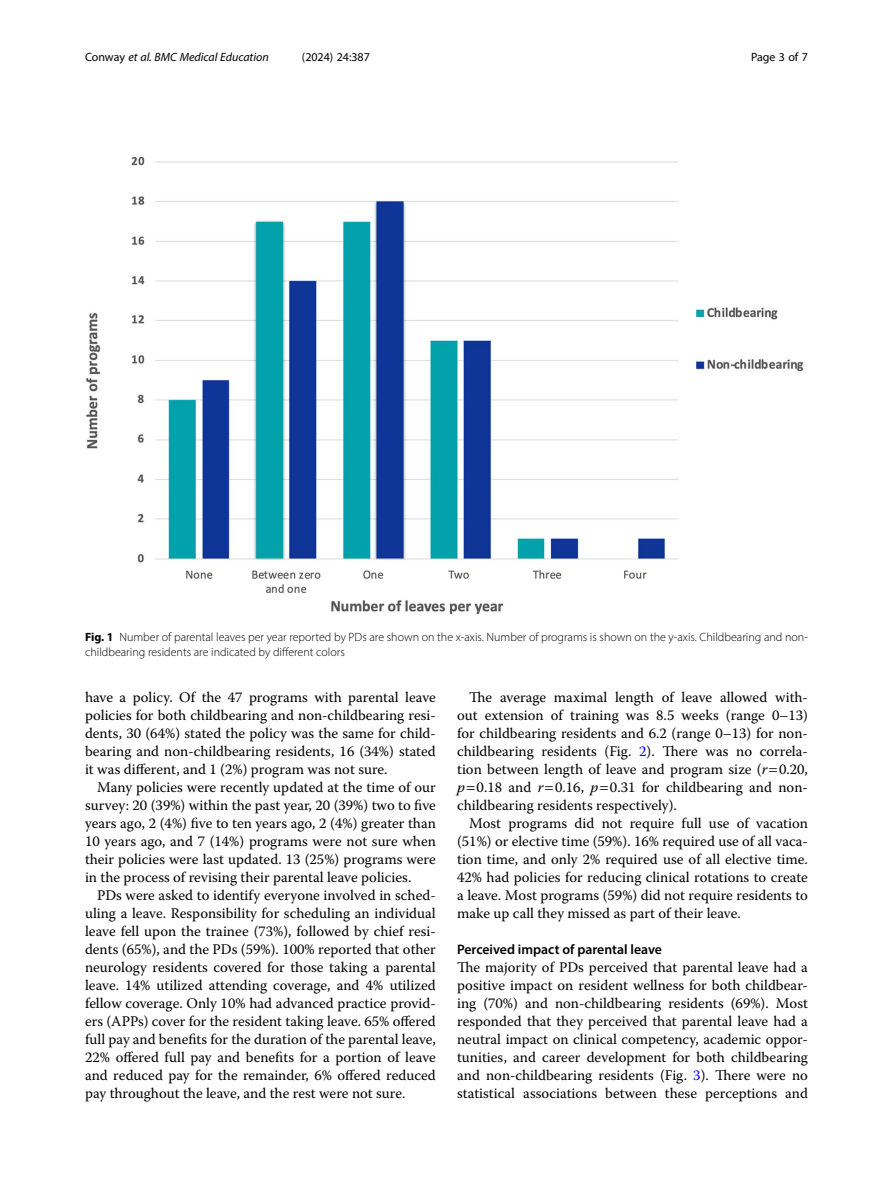
<style>
.page{position:relative;width:893px;height:1191px;background:#fff}
.page>*{position:absolute;margin:0;border:0;box-sizing:border-box;transform-origin:0 0}
.Body_Text_Indent{font:14.7px/18px "Warnock Pro";color:#000;text-align:justify}
.Body_Text{font:14.7px/18px "Warnock Pro";color:#000;text-align:justify}
.Head_2{font:600 13.8px "Myriad Pro";color:#000}
.Figure_Caption{font:300 12px/15px "Myriad Pro";color:#000}
.t1{font:italic 12px "Myriad Pro";color:#000}
.t2{font:12px "Myriad Pro";color:#000}
.s1{font-style:normal}
.s2{font-weight:700}
.s3{color:#00f}
.s4{font-style:italic}
</style>
<div class="page">
<img style="left:86px;top:156px;width:718px;height:458px">
<p class="t1" style="left:85px;top:50px;width:185px"><span class="s1">Conway</span> et al. BMC Medical Education</p>
<p class="t2" style="left:302px;top:50px;width:70px">(2024) 24:387</p>
<p class="t2" style="left:751px;top:50px;width:58px">Page 3 of 7</p>
<p class="Figure_Caption" style="left:85px;top:630px;width:724px"><span class="s2">Fig. 1</span> Number of parental leaves per year reported by PDs are shown on the x-axis. Number of programs is shown on the y-axis. Childbearing and non&shy;childbearing residents are indicated by different colors</p>
<p class="Body_Text" style="left:85px;top:688px;width:352px">have a policy. Of the 47 programs with parental leave policies for both childbearing and non-childbearing resi&shy;dents, 30 (64%) stated the policy was the same for child&shy;bearing and non-childbearing residents, 16 (34%) stated it was different, and 1 (2%) program was not sure.</p>
<p class="Body_Text_Indent" style="left:85px;top:778px;width:352px;text-indent:12px">Many policies were recently updated at the time of our survey: 20 (39%) within the past year, 20 (39%) two to five years ago, 2 (4%) five to ten years ago, 2 (4%) greater than 10 years ago, and 7 (14%) programs were not sure when their policies were last updated. 13 (25%) programs were in the process of revising their parental leave policies.</p>
<p class="Body_Text_Indent" style="left:85px;top:886px;width:352px;text-indent:12px">PDs were asked to identify everyone involved in sched&shy;uling a leave. Responsibility for scheduling an individual leave fell upon the trainee (73%), followed by chief resi&shy;dents (65%), and the PDs (59%). 100% reported that other neurology residents covered for those taking a parental leave. 14% utilized attending coverage, and 4% utilized fellow coverage. Only 10% had advanced practice provid&shy;ers (APPs) cover for the resident taking leave. 65% offered full pay and benefits for the duration of the parental leave, 22% offered full pay and benefits for a portion of leave and reduced pay for the remainder, 6% offered reduced pay throughout the leave, and the rest were not sure.</p>
<p class="Body_Text_Indent" style="left:457px;top:688px;width:352px;text-indent:12px">The average maximal length of leave allowed with&shy;out extension of training was 8.5 weeks (range 0–13) for childbearing residents and 6.2 (range 0–13) for non&shy;childbearing residents (Fig. <span class="s3">2</span>). There was no correla&shy;tion between length of leave and program size (<span class="s4">r</span> 0.20, <span class="s4">p</span> 0.18 and <span class="s4">r</span> 0.16, <span class="s4">p</span> 0.31 for childbearing and non&shy;childbearing residents respectively).</p>
<p class="Body_Text_Indent" style="left:457px;top:814px;width:352px;text-indent:12px">Most programs did not require full use of vacation (51%) or elective time (59%). 16% required use of all vaca&shy;tion time, and only 2% required use of all elective time.<br>42% had policies for reducing clinical rotations to create a leave. Most programs (59%) did not require residents to make up call they missed as part of their leave.</p>
<p class="Head_2" style="left:457px;top:941px;width:206px">Perceived impact of parental leave</p>
<p class="Body_Text" style="left:457px;top:958px;width:352px">The majority of PDs perceived that parental leave had a positive impact on resident wellness for both childbear&shy;ing (70%) and non-childbearing residents (69%). Most responded that they perceived that parental leave had a neutral impact on clinical competency, academic oppor&shy;tunities, and career development for both childbearing and non-childbearing residents (Fig. <span class="s3">3</span>). There were no statistical associations between these perceptions and</p>
</div>
